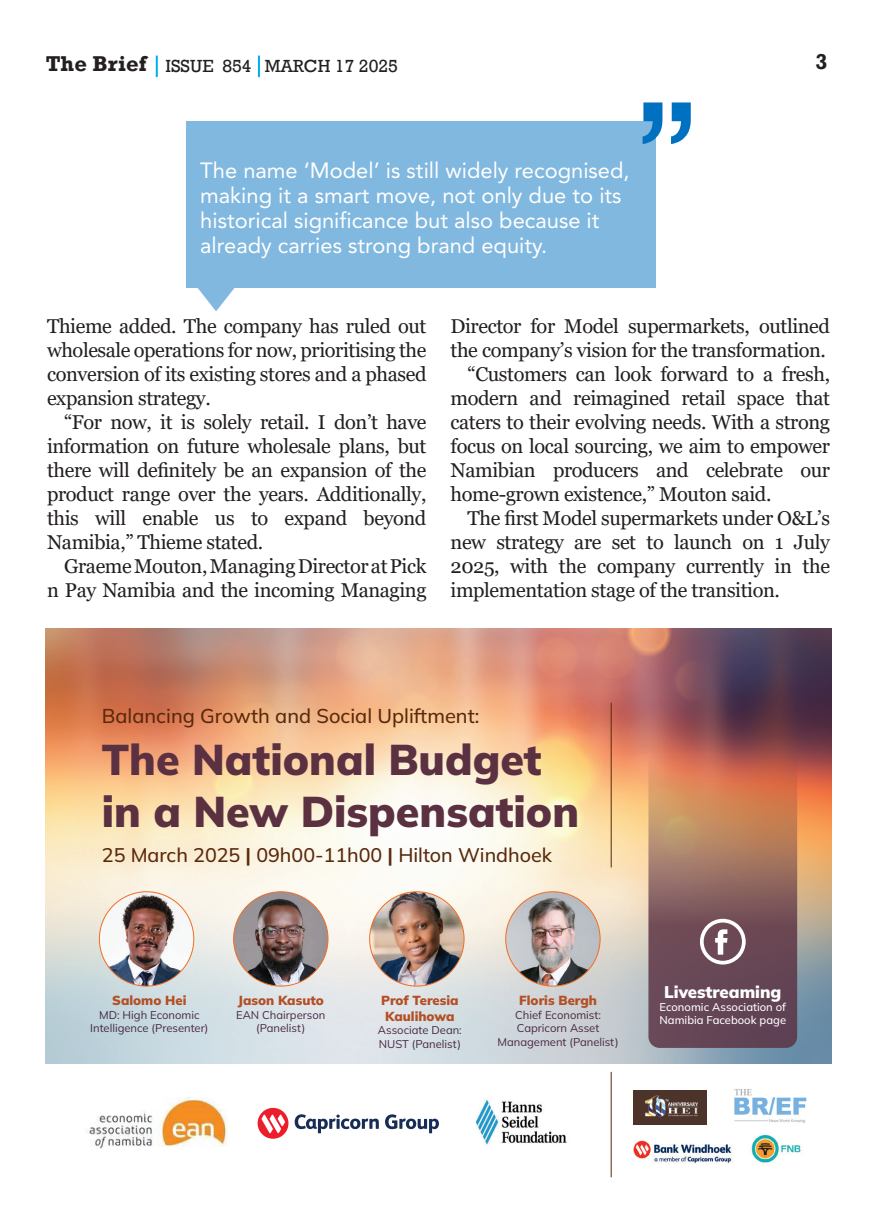
<style>
.page{position:relative;width:874px;height:1225px;background:#fff}
.page>*{position:absolute;margin:0;border:0;box-sizing:border-box;transform-origin:0 0}
.t1{font:900 42.8px/51.4px "Mulish";color:#5b3142}
.t2{font:22px/25px "Avenir";color:#fff}
.t3{font:700 22px "Rockwell";color:#231f20}
.t4{font:20px/24px "Georgia";letter-spacing:-.02em;color:#231f20;text-align:justify}
.t5{font:500 20px "Mulish";color:#59290b}
.t6{font:500 19.6px "Mulish";color:#59290b}
.t7{font:18px "Rockwell";color:#231f20}
.t8{font:900 16.8px "Mulish";color:#fff}
.t9{font:900 13px/15.6px "Mulish";color:#b34f25;text-align:center}
.t10{font:200 11.2px/13.4px "Mulish";color:#472943;text-align:center}
.t11{font:500 11.2px/13.4px "Mulish";color:#fff}
.s1{font-weight:700;font-size:22px}
.s2{font-weight:200}
</style>
<div class="page">
<hr style="left:156px;top:56px;width:2px;height:21px;background:#00aeef">
<hr style="left:258px;top:56px;width:2px;height:21px;background:#00aeef">
<div style="left:186px;top:121px;width:469px;height:166px;background:#80b8df"></div>
<svg style="left:197px;top:287px;width:37px;height:24px"></svg>
<svg style="left:642px;top:102px;width:48px;height:42px"></svg>
<img style="left:45px;top:628px;width:786px;height:435px">
<img style="left:633px;top:1140px;width:99px;height:23px">
<img style="left:751px;top:1134px;width:50px;height:29px">
<svg style="left:294px;top:1114px;width:84px;height:19px"></svg>
<svg style="left:385px;top:1114px;width:54px;height:19px"></svg>
<div style="left:257px;top:1108px;width:31px;height:30px;background:#ed1e2b;border-radius:50%"></div>
<svg style="left:261px;top:1114px;width:24px;height:19px"></svg>
<img style="left:87px;top:1097px;width:140px;height:51px">
<div style="left:632px;top:1090px;width:74px;height:34px;background:#4c342a"></div>
<img style="left:645px;top:1095px;width:53px;height:22px">
<hr style="left:610px;top:1072px;width:1px;height:105px;background:#59290b">
<img style="left:475px;top:1100px;width:92px;height:45px">
<img style="left:99px;top:891px;width:95px;height:95px;border-radius:47px">
<img style="left:233px;top:891px;width:95px;height:95px;border-radius:47px">
<img style="left:369px;top:891px;width:95px;height:95px;border-radius:47px">
<img style="left:505px;top:891px;width:94px;height:95px;border-radius:47px">
<hr style="left:610px;top:702px;width:1px;height:165px;background:#59290b">
<svg style="left:648px;top:712px;width:148px;height:336px;background:#925f58"></svg>
<div style="left:699px;top:918px;width:46px;height:46px;border:4px solid #fff;border-radius:50%"></div>
<svg style="left:714px;top:929px;width:13px;height:25px"></svg>
<img style="left:734px;top:1089px;width:73px;height:34px">
<p class="t7" style="left:46px;top:56px;width:353px"><span class="s1">The Brief</span> ISSUE 854 MARCH 17 2025</p>
<p class="t3" style="left:815px;top:48px;width:14px">3</p>
<p class="t2" style="left:200px;top:158px;width:430px">The name ‘Model’ is still widely recognised, making it a smart move, not only due to its historical significance but also because it already carries strong brand equity.</p>
<p class="t4" style="left:47px;top:315px;width:381px">Thieme added. The company has ruled out wholesale operations for now, prioritising the conversion of its existing stores and a phased expansion strategy.</p>
<p class="t4" style="left:47px;top:411px;width:381px;text-indent:17px">“For now, it is solely retail. I don’t have information on future wholesale plans, but there will definitely be an expansion of the product range over the years. Additionally, this will enable us to expand beyond Namibia,” Thieme stated.</p>
<p class="t4" style="left:47px;top:555px;width:381px;text-align:right">Graeme Mouton, Managing Director at Pick<br>n Pay Namibia and the incoming Managing</p>
<p class="t4" style="left:450px;top:315px;width:381px">Director for Model supermarkets, outlined the company’s vision for the transformation.</p>
<p class="t4" style="left:450px;top:363px;width:381px;text-indent:17px">“Customers can look forward to a fresh, modern and reimagined retail space that caters to their evolving needs. With a strong focus on local sourcing, we aim to empower Namibian producers and celebrate our home-grown existence,” Mouton said.</p>
<p class="t4" style="left:450px;top:507px;width:381px;text-indent:17px">The first Model supermarkets under O&amp;L’s new strategy are set to launch on 1 July 2025, with the company currently in the implementation stage of the transition.</p>
<p class="t5" style="left:102px;top:702px;width:379px">Balancing Growth and Social Upliftment:</p>
<p class="t1" style="left:102px;top:733px;width:478px">The National Budget in a New Dispensation</p>
<p class="t6" style="left:102px;top:841px;width:451px">25 March 2025 <span class="s2">|</span> 09h00-11h00 <span class="s2">|</span> Hilton Windhoek</p>
<p class="t9" style="left:112px;top:992px;width:76px">Salomo Hei</p>
<p class="t10" style="left:90px;top:1007px;width:120px">MD: High Economic<br>Intelligence (Presenter)</p>
<p class="t9" style="left:238px;top:992px;width:87px">Jason Kasuto</p>
<p class="t10" style="left:236px;top:1007px;width:91px">EAN Chairperson (Panelist)</p>
<p class="t9" style="left:381px;top:992px;width:79px">Prof Teresia<br>Kaulihowa</p>
<p class="t10" style="left:378px;top:1023px;width:85px;text-align:left">Associate Dean:<br>NUST (Panelist)</p>
<p class="t9" style="left:519px;top:992px;width:79px">Floris Bergh</p>
<p class="t10" style="left:497px;top:1007px;width:123px">Chief Economist:<br>Capricorn Asset<br>Management (Panelist)</p>
<p class="t8" style="left:663px;top:979px;width:119px">Livestreaming</p>
<p class="t11" style="left:659px;top:1000px;width:128px">Economic Association of<br>Namibia Facebook page</p>
</div>
